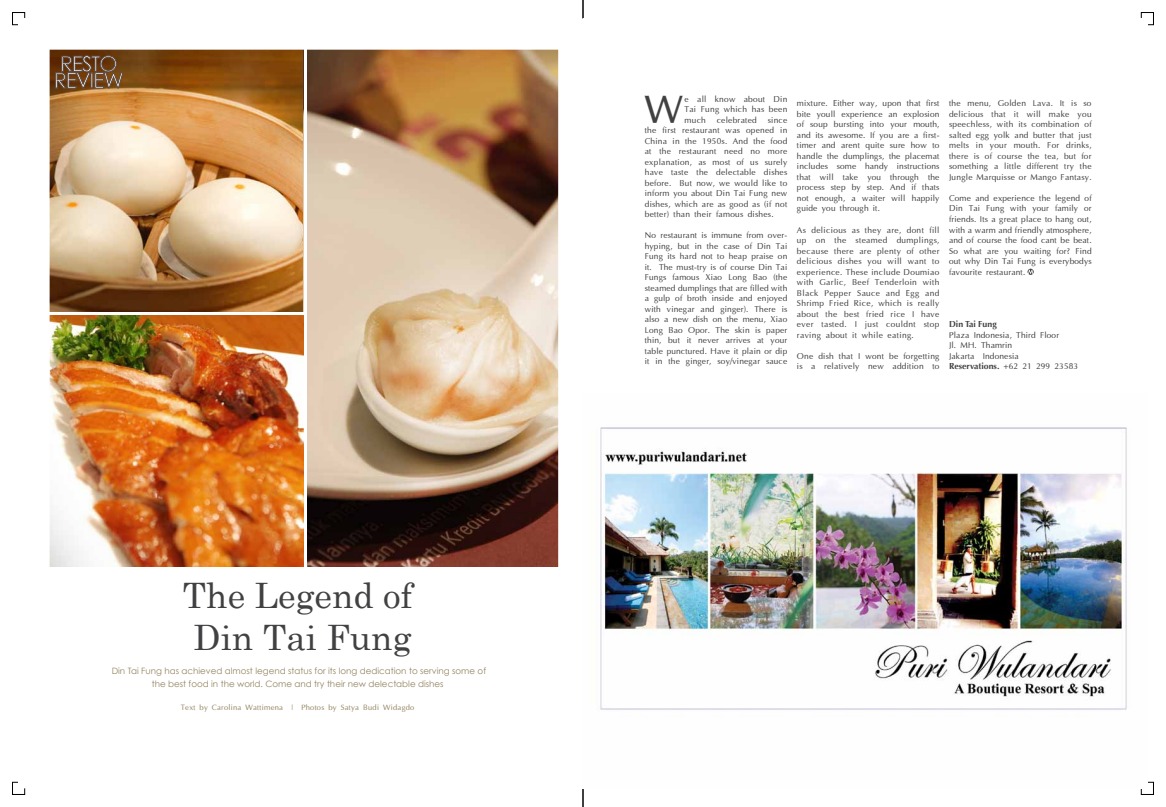
<style>
.page{position:relative;width:1166px;height:807px;background:#fff}
.page>*{position:absolute;margin:0;border:0;box-sizing:border-box;transform-origin:0 0}
.t1{font:100 44.89px "Optima";color:#414042}
.t2{font:35px/42px "Century";color:#414042;text-align:center}
.t3{font:100 9.62px/10.5px "Optima";letter-spacing:.01em;color:#414042;text-align:justify}
.t4{font:8.75px/13.1px "Century Gothic";color:#948562;text-align:center}
.t5{font:100 8.75px "Optima";letter-spacing:.01em;color:#948562}
.t6{font:700 8.75px "Optima";color:#414042}
.s1{font-weight:100;font-size:9.62px}
</style>
<div class="page">
<div style="left:12px;top:12px;width:13px;height:13px;border:1px solid #000"></div>
<div style="left:12px;top:781px;width:13px;height:13px;border:1px solid #000"></div>
<div style="left:1141px;top:12px;width:12px;height:13px;border:1px solid #000"></div>
<div style="left:1141px;top:781px;width:12px;height:13px;border:1px solid #000"></div>
<svg style="left:582px;top:0;width:1px;height:19px"></svg>
<svg style="left:582px;top:789px;width:1px;height:17px"></svg>
<img style="left:19px;top:19px;width:540px;height:769px">
<svg style="left:1027px;top:268px;width:7px;height:7px"></svg>
<img style="left:600px;top:427px;width:547px;height:360px">
<h2 class="t2" style="left:183px;top:571px;width:231px">The Legend of<br>Din Tai Fung</h2>
<p class="t4" style="left:112px;top:664px;width:376px">Din Tai Fung has achieved almost legend status for its long dedication to serving some of the best food in the world. Come and try their new delectable dishes</p>
<p class="t5" style="left:181px;top:703px;width:235px">Text by Carolina Wattimena | Photos by Satya Budi Widagdo</p>
<h1 class="t1" style="left:645px;top:92px;width:41px">W</h1>
<p class="t3" style="left:684px;top:94px;width:104px">e all know about Din</p>
<p class="t3" style="left:684px;top:105px;width:104px">Tai Fung which has been</p>
<p class="t3" style="left:684px;top:115px;width:104px">much celebrated since</p>
<p class="t3" style="left:645px;top:126px;width:144px">the first restaurant was opened in</p>
<p class="t3" style="left:645px;top:136px;width:144px">China in the 1950s. And the food</p>
<p class="t3" style="left:645px;top:147px;width:144px">at the restaurant need no more</p>
<p class="t3" style="left:645px;top:157px;width:144px">explanation, as most of us surely</p>
<p class="t3" style="left:645px;top:168px;width:144px">have taste the delectable dishes</p>
<p class="t3" style="left:645px;top:178px;width:144px">before. But now, we would like to</p>
<p class="t3" style="left:645px;top:189px;width:144px">inform you about Din Tai Fung new</p>
<p class="t3" style="left:645px;top:199px;width:144px">dishes, which are as good as (if not</p>
<p class="t3" style="left:645px;top:210px;width:130px">better) than their famous dishes.</p>
<p class="t3" style="left:645px;top:231px;width:144px">No restaurant is immune from over&shy;hyping, but in the case of Din Tai Fung it’s hard not to heap praise on it. The must-try is of course Din Tai Fung’s famous Xiao Long Bao (the steamed dumplings that are filled with a gulp of broth inside and enjoyed with vinegar and ginger). There is also a new dish on the menu, Xiao Long Bao Opor. The skin is paper thin, but it never arrives at your table punctured. Have it plain or dip it in the ginger, soy/vinegar sauce</p>
<p class="t3" style="left:797px;top:99px;width:144px">mixture. Either way, upon that first bite you’ll experience an explosion of soup bursting into your mouth, and it’s awesome. If you are a first&shy;timer and aren’t quite sure how to handle the dumplings, the placemat includes some handy instructions that will take you through the process step by step. And if that’s not enough, a waiter will happily guide you through it.</p>
<p class="t3" style="left:797px;top:225px;width:144px">As delicious as they are, don’t fill up on the steamed dumplings, because there are plenty of other delicious dishes you will want to experience. These include Doumiao with Garlic, Beef Tenderloin with Black Pepper Sauce and Egg and Shrimp Fried Rice, which is really about the best fried rice I have ever tasted. I just couldn’t stop raving about it while eating.</p>
<p class="t3" style="left:797px;top:351px;width:144px">One dish that I won’t be forgetting is a relatively new addition to</p>
<p class="t3" style="left:949px;top:99px;width:144px">the menu, Golden Lava. It is so delicious that it will make you speechless, with its combination of salted egg yolk and butter that just melts in your mouth. For drinks, there is of course the tea, but for something a little different try the Jungle Marquisse or Mango Fantasy.</p>
<p class="t3" style="left:949px;top:193px;width:144px">Come and experience the legend of Din Tai Fung with your family or friends. It’s a great place to hang out, with a warm and friendly atmosphere, and of course the food can’t be beat.<br>So what are you waiting for? Find out why Din Tai Fung is everybody’s favourite restaurant.</p>
<p class="t6" style="left:949px;top:319px;width:49px">Din Tai Fung</p>
<p class="t3" style="left:949px;top:330px;width:112px;text-align:left">Plaza Indonesia, Third Floor<br>Jl. MH. Thamrin<br>Jakarta – Indonesia</p>
<p class="t6" style="left:949px;top:361px;width:131px">Reservations. <span class="s1">+62 21 299 23583</span></p>
</div>
